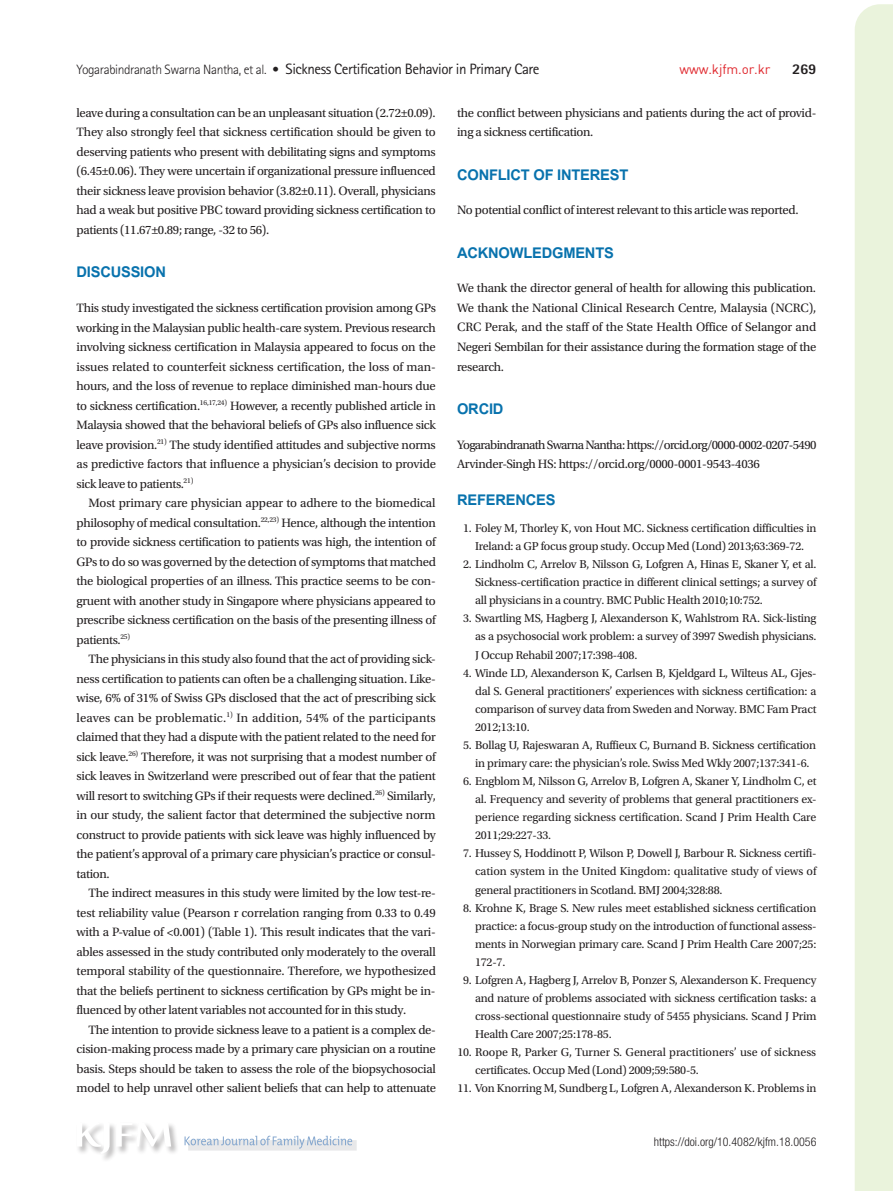
<style>
.page{position:relative;width:893px;height:1191px;background:#fff}
.page>*{position:absolute;margin:0;border:0;box-sizing:border-box;transform-origin:0 0}
.t1{font:700 20.4px "Utsaah";letter-spacing:-.01em;color:#0872ad}
.t2{font:15px "Rotis Sans Serif Std";letter-spacing:-.03em;color:#231f20}
.t3{font:800 15px "Rotis Sans Serif Std";color:#231f20}
.t4{font:13.5px "Dinreg";letter-spacing:-.01em;color:#e02a30}
.t5{font:12.75px/19.5px "Utopia Std";letter-spacing:-.025em;color:#231f20;text-align:justify}
.t6{font:12.75px/19.5px "Utopia Std";letter-spacing:-.05em;color:#231f20}
.t7{font:12px/18px "Utopia Std";letter-spacing:-.02em;color:#231f20;text-align:justify}
.t8{font:300 condensed 12px "Helvetica Neue LT Std";color:#231f20}
.s1{font-weight:300;font-size:13.5px}
</style>
<div class="page">
<div style="left:855px;top:4px;width:38px;height:1187px;background:#eaf3dc"></div>
<div style="left:188px;top:1140px;width:169px;height:10px;background:#e8e8e9"></div>
<svg style="left:185px;top:1135px;width:167px;height:13px"></svg>
<div style="left:76px;top:1122px;width:104px;height:40px;background:#231f20;opacity:.3"></div>
<svg style="left:77px;top:1122px;width:94px;height:32px"></svg>
<p class="t2" style="left:77px;top:60px;width:465px"><span class="s1">Yogarabindranath Swarna Nantha, et al. •</span> Sickness Certification Behavior in Primary Care</p>
<p class="t4" style="left:679px;top:61px;width:93px">www.kjfm.or.kr</p>
<p class="t3" style="left:792px;top:60px;width:26px">269</p>
<p class="t5" style="left:77px;top:103px;width:361px">leave during a consultation can be an unpleasant situation (2.72±0.09).<br>They also strongly feel that sickness certification should be given to deserving patients who present with debilitating signs and symptoms (6.45±0.06). They were uncertain if organizational pressure influenced their sickness leave provision behavior (3.82±0.11). Overall, physicians had a weak but positive PBC toward providing sickness certification to patients (11.67±0.89; range, -32 to 56).</p>
<h1 class="t1" style="left:77px;top:262px;width:91px">DISCUSSION</h1>
<p class="t5" style="left:77px;top:298px;width:361px">This study investigated the sickness certification provision among GPs working in the Malaysian public health-care system. Previous research involving sickness certification in Malaysia appeared to focus on the issues related to counterfeit sickness certification, the loss of man&shy;hours, and the loss of revenue to replace diminished man-hours due to sickness certification.<sup>16,17,24)</sup> However, a recently published article in Malaysia showed that the behavioral beliefs of GPs also influence sick leave provision.<sup>21)</sup> The study identified attitudes and subjective norms as predictive factors that influence a physician’s decision to provide sick leave to patients.<sup>21)</sup></p>
<p class="t5" style="left:77px;top:493px;width:361px;text-indent:12px">Most primary care physician appear to adhere to the biomedical philosophy of medical consultation.<sup>22,23)</sup> Hence, although the intention to provide sickness certification to patients was high, the intention of GPs to do so was governed by the detection of symptoms that matched the biological properties of an illness. This practice seems to be con&shy;gruent with another study in Singapore where physicians appeared to prescribe sickness certification on the basis of the presenting illness of patients.<sup>25)</sup></p>
<p class="t5" style="left:77px;top:649px;width:361px;text-indent:12px">The physicians in this study also found that the act of providing sick&shy;ness certification to patients can often be a challenging situation. Like&shy;wise, 6% of 31% of Swiss GPs disclosed that the act of prescribing sick leaves can be problematic.<sup>1)</sup> In addition, 54% of the participants claimed that they had a dispute with the patient related to the need for sick leave.<sup>26)</sup> Therefore, it was not surprising that a modest number of sick leaves in Switzerland were prescribed out of fear that the patient will resort to switching GPs if their requests were declined.<sup>26)</sup> Similarly, in our study, the salient factor that determined the subjective norm construct to provide patients with sick leave was highly influenced by the patient’s approval of a primary care physician’s practice or consul&shy;tation.</p>
<p class="t5" style="left:77px;top:883px;width:361px;text-indent:12px">The indirect measures in this study were limited by the low test-re&shy;test reliability value (Pearson r correlation ranging from 0.33 to 0.49 with a P-value of &lt;0.001) (Table 1). This result indicates that the vari&shy;ables assessed in the study contributed only moderately to the overall temporal stability of the questionnaire. Therefore, we hypothesized that the beliefs pertinent to sickness certification by GPs might be in&shy;fluenced by other latent variables not accounted for in this study.</p>
<p class="t5" style="left:77px;top:1020px;width:361px;text-indent:12px">The intention to provide sickness leave to a patient is a complex de&shy;cision-making process made by a primary care physician on a routine basis. Steps should be taken to assess the role of the biopsychosocial model to help unravel other salient beliefs that can help to attenuate</p>
<p class="t5" style="left:457px;top:103px;width:361px">the conflict between physicians and patients during the act of provid&shy;ing a sickness certification.</p>
<h1 class="t1" style="left:457px;top:165px;width:173px">CONFLICT OF INTEREST</h1>
<p class="t5" style="left:457px;top:201px;width:343px">No potential conflict of interest relevant to this article was reported.</p>
<h1 class="t1" style="left:457px;top:243px;width:158px">ACKNOWLEDGMENTS</h1>
<p class="t5" style="left:457px;top:279px;width:361px">We thank the director general of health for allowing this publication.<br>We thank the National Clinical Research Centre, Malaysia (NCRC), CRC Perak, and the staff of the State Health Office of Selangor and Negeri Sembilan for their assistance during the formation stage of the research.</p>
<h1 class="t1" style="left:457px;top:399px;width:48px">ORCID</h1>
<p class="t6" style="left:457px;top:435px;width:361px">Yogarabindranath Swarna Nantha: https://orcid.org/0000-0002-0207-5490<br>Arvinder-Singh HS: https://orcid.org/0000-0001-9543-4036</p>
<h1 class="t1" style="left:457px;top:489px;width:100px">REFERENCES</h1>
<p class="t7" style="left:463px;top:519px;width:355px;text-align:center">1. Foley M, Thorley K, von Hout MC. Sickness certification difficulties in<br>Ireland: a GP focus group study. Occup Med (Lond) 2013;63:369-72.</p>
<p class="t7" style="left:475px;top:555px;width:343px;text-indent:-12px">2. Lindholm C, Arrelov B, Nilsson G, Lofgren A, Hinas E, Skaner Y, et al.<br>Sickness-certification practice in different clinical settings; a survey of all physicians in a country. BMC Public Health 2010;10:752.</p>
<p class="t7" style="left:475px;top:609px;width:343px;text-indent:-12px">3. Swartling MS, Hagberg J, Alexanderson K, Wahlstrom RA. Sick-listing as a psychosocial work problem: a survey of 3997 Swedish physicians.<br>J Occup Rehabil 2007;17:398-408.</p>
<p class="t7" style="left:475px;top:664px;width:343px;text-indent:-12px">4. Winde LD, Alexanderson K, Carlsen B, Kjeldgard L, Wilteus AL, Gjes&shy;dal S. General practitioners’ experiences with sickness certification: a comparison of survey data from Sweden and Norway. BMC Fam Pract 2012;13:10.</p>
<p class="t7" style="left:463px;top:736px;width:355px;text-align:center">5. Bollag U, Rajeswaran A, Ruffieux C, Burnand B. Sickness certification in primary care: the physician’s role. Swiss Med Wkly 2007;137:341-6.</p>
<p class="t7" style="left:475px;top:772px;width:343px;text-indent:-12px">6. Engblom M, Nilsson G, Arrelov B, Lofgren A, Skaner Y, Lindholm C, et al. Frequency and severity of problems that general practitioners ex&shy;perience regarding sickness certification. Scand J Prim Health Care 2011;29:227-33.</p>
<p class="t7" style="left:475px;top:844px;width:343px;text-indent:-12px">7. Hussey S, Hoddinott P, Wilson P, Dowell J, Barbour R. Sickness certifi&shy;cation system in the United Kingdom: qualitative study of views of general practitioners in Scotland. BMJ 2004;328:88.</p>
<p class="t7" style="left:475px;top:899px;width:343px;text-indent:-12px">8. Krohne K, Brage S. New rules meet established sickness certification practice: a focus-group study on the introduction of functional assess&shy;ments in Norwegian primary care. Scand J Prim Health Care 2007;25:<br>172-7.</p>
<p class="t7" style="left:475px;top:971px;width:343px;text-indent:-12px">9. Lofgren A, Hagberg J, Arrelov B, Ponzer S, Alexanderson K. Frequency and nature of problems associated with sickness certification tasks: a cross-sectional questionnaire study of 5455 physicians. Scand J Prim Health Care 2007;25:178-85.</p>
<p class="t7" style="left:475px;top:1043px;width:343px;text-indent:-18px">10. Roope R, Parker G, Turner S. General practitioners’ use of sickness certificates. Occup Med (Lond) 2009;59:580-5.</p>
<p class="t7" style="left:457px;top:1079px;width:361px">11. Von Knorring M, Sundberg L, Lofgren A, Alexanderson K. Problems in</p>
<p class="t8" style="left:654px;top:1134px;width:164px">https://doi.org/10.4082/kjfm.18.0056</p>
</div>
